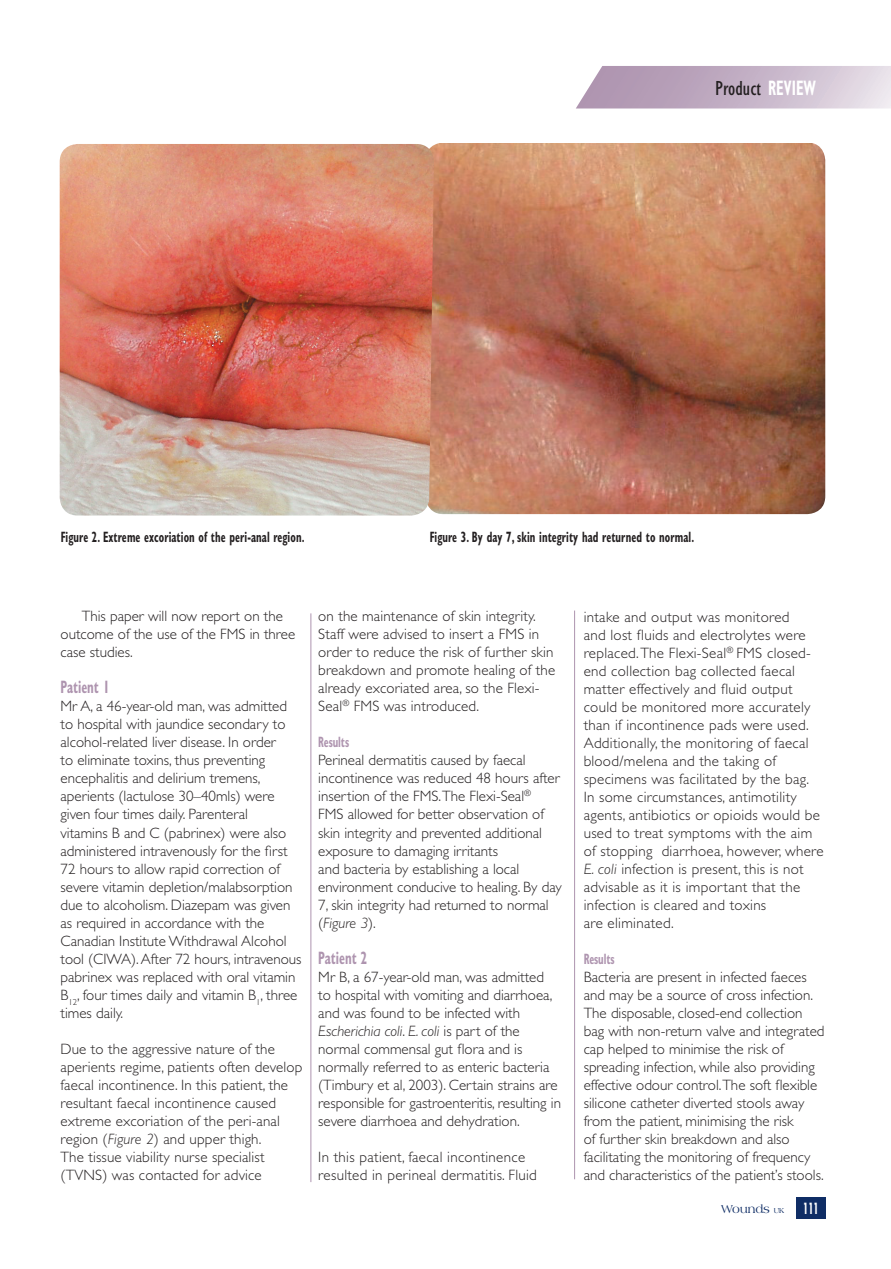
<style>
.page{position:relative;width:891px;height:1269px;background:#fff}
.page>*{position:absolute;margin:0;border:0;box-sizing:border-box;transform-origin:0 0}
.t1{font:condensed 21px "Gill Sans";color:#231f20}
.t2{font:700 condensed 18px "Gill Sans";color:#ae94af;scale:.7 1}
.t3{font:300 15px/18px "Gill Sans";color:#231f20}
.t4{font:300 15px/18px "Gill Sans";letter-spacing:.02em;color:#231f20}
.t5{font:700 condensed 15px "Gill Sans";letter-spacing:.01em;color:#231f20;scale:.7 1}
.t6{font:700 condensed 15px "Gill Sans";letter-spacing:-.01em;color:#ae94af;scale:.7 1}
.t7{font:700 condensed 15px "Futura";color:#fff;scale:.7 1}
.t8{font:12px "Americana BT";color:#0f2d65}
.s1{font-weight:700;color:#fff}
.s2{font-style:italic}
.s3{font-size:7.5px}
</style>
<div class="page">
<img style="left:434px;top:144px;width:391px;height:370px">
<img style="left:60px;top:144px;width:374px;height:371px">
<svg style="left:576px;top:66px;width:315px;height:42px;background:#c8b7ca"></svg>
<div style="left:796px;top:1197px;width:30px;height:21px;background:#0f2d65"></div>
<hr style="left:311px;top:613px;width:1px;height:568px;background:#ae94af">
<hr style="left:574px;top:610px;width:1px;height:569px;background:#ae94af">
<h1 class="t1" style="left:715px;top:76px;width:102px">Product <span class="s1">REVIEW</span></h1>
<p class="t5" style="left:61px;top:527px;width:350px">Figure 2. Extreme excoriation of the peri-anal region.</p>
<p class="t5" style="left:430px;top:527px;width:379px">Figure 3. By day 7, skin integrity had returned to normal.</p>
<p class="t3" style="left:61px;top:607px;width:236px;text-indent:21px">This paper will now report on the outcome of the use of the FMS in three case studies.</p>
<p class="t2" style="left:61px;top:676px;width:72px">Patient 1</p>
<p class="t3" style="left:61px;top:697px;width:242px">Mr A, a 46-year-old man, was admitted to hospital with jaundice secondary to alcohol-related liver disease. In order<br>to eliminate toxins, thus preventing encephalitis and delirium tremens, aperients (lactulose 30–40mls) were given four times daily. Parenteral<br>vitamins B and C (pabrinex) were also administered intravenously for the first 72 hours to allow rapid correction of severe vitamin depletion/malabsorption due to alcoholism. Diazepam was given as required in accordance with the Canadian Institute Withdrawal Alcohol tool (CIWA). After 72 hours, intravenous pabrinex was replaced with oral vitamin B<sub>12</sub>, four times daily and vitamin B<sub>1</sub>, three times daily.</p>
<p class="t3" style="left:61px;top:1039px;width:243px">Due to the aggressive nature of the aperients regime, patients often develop faecal incontinence. In this patient, the resultant faecal incontinence caused extreme excoriation of the peri-anal region (<span class="s2">Figure 2</span>) and upper thigh.<br>The tissue viability nurse specialist (TVNS) was contacted for advice</p>
<p class="t3" style="left:318px;top:607px;width:238px">on the maintenance of skin integrity.<br>Staff were advised to insert a FMS in order to reduce the risk of further skin breakdown and promote healing of the already excoriated area, so the Flexi-Seal<sup>®</sup> FMS was introduced.</p>
<p class="t6" style="left:318px;top:733px;width:46px">Results</p>
<p class="t3" style="left:318px;top:751px;width:245px">Perineal dermatitis caused by faecal incontinence was reduced 48 hours after insertion of the FMS.The Flexi-Seal<sup>®<br></sup>FMS allowed for better observation of skin integrity and prevented additional exposure to damaging irritants<br>and bacteria by establishing a local environment conducive to healing. By day 7, skin integrity had returned to normal (<span class="s2">Figure 3</span>).</p>
<p class="t2" style="left:318px;top:946px;width:72px">Patient 2</p>
<p class="t3" style="left:318px;top:967px;width:244px">Mr B, a 67-year-old man, was admitted<br>to hospital with vomiting and diarrhoea, and was found to be infected with <span class="s2">Escherichia coli</span>. <span class="s2">E. coli</span> is part of the normal commensal gut flora and is normally referred to as enteric bacteria (Timbury et al, 2003). Certain strains are responsible for gastroenteritis, resulting in severe diarrhoea and dehydration.</p>
<p class="t4" style="left:318px;top:1147px;width:220px">In this patient, faecal incontinence resulted in perineal dermatitis. Fluid</p>
<p class="t4" style="left:584px;top:608px;width:241px">intake and output was monitored<br>and lost fluids and electrolytes were replaced. The Flexi-Seal<sup>®</sup> FMS closed&shy;end collection bag collected faecal matter effectively and fluid output could be monitored more accurately than if incontinence pads were used.<br>Additionally, the monitoring of faecal blood/melena and the taking of specimens was facilitated by the bag.<br>In some circumstances, antimotility agents, antibiotics or opioids would be used to treat symptoms with the aim of stopping diarrhoea, however, where <span class="s2">E. coli</span> infection is present, this is not advisable as it is important that the infection is cleared and toxins<br>are eliminated.</p>
<p class="t6" style="left:584px;top:950px;width:46px">Results</p>
<p class="t3" style="left:584px;top:968px;width:242px">Bacteria are present in infected faeces and may be a source of cross infection.<br>The disposable, closed-end collection bag with non-return valve and integrated cap helped to minimise the risk of spreading infection, while also providing effective odour control.The soft flexible silicone catheter diverted stools away from the patient, minimising the risk<br>of further skin breakdown and also facilitating the monitoring of frequency and characteristics of the patient’s stools.</p>
<p class="t8" style="left:721px;top:1201px;width:65px">Wounds <span class="s3">UK</span></p>
<p class="t7" style="left:803px;top:1198px;width:24px">111</p>
</div>
